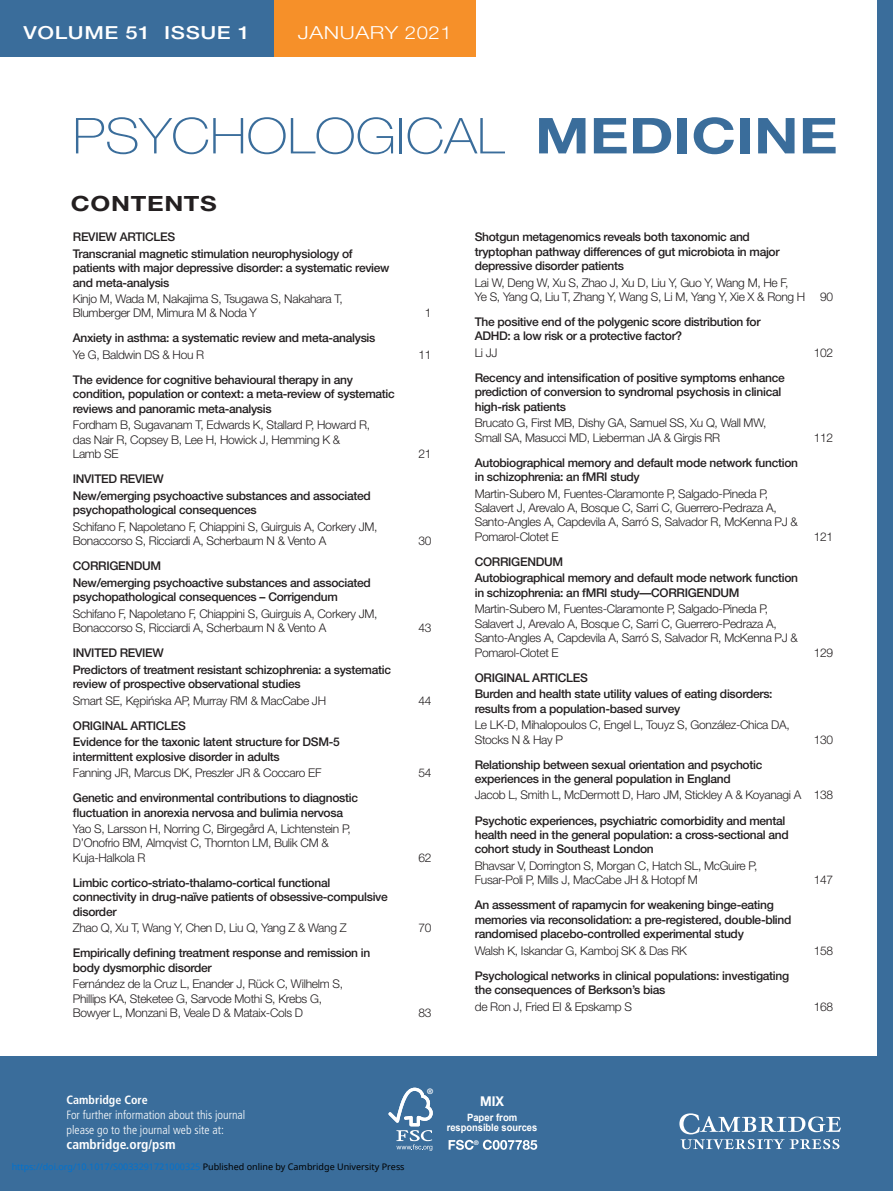
<style>
.page{position:relative;width:893px;height:1191px;background:#fff}
.page>*{position:absolute;margin:0;border:0;box-sizing:border-box;transform-origin:0 0}
.t1{font:100 49.5px "Helvetica Neue";color:#3a6d9b;scale:1.11 1}
.t2{font:700 21px "Helvetica Neue";letter-spacing:.025em;color:#231f20;scale:1.22 1}
.t3{font:500 18px "Helvetica Neue";letter-spacing:.025em;color:#fff;scale:1.22 1}
.t4{font:300 18px "Helvetica Neue";letter-spacing:.025em;color:#fff;scale:1.22 1}
.t5{font:700 condensed 13.5px "Frutiger";color:#fff}
.t6{font:700 13.5px "Helvetica Neue";color:#fff;scale:.95 1}
.t7{font:500 12px/14.4px "Helvetica Neue";letter-spacing:-.025em;color:#231f20}
.t8{font:300 12px/14.4px "Helvetica Neue";letter-spacing:-.025em;color:#231f20}
.t9{font:300 condensed 12px/15px "Frutiger";color:#fff}
.t10{font:700 10.2px "Arial";color:#fff;scale:.91 1}
.t11{font:700 10.05px "Arial";color:#fff;scale:.95 1}
.t12{font:9px "Noto Sans";color:#0172cf}
.t13{font:700 7.65px "Helvetica Neue";color:#fff}
.t14{font:700 6.45px "Helvetica Neue";color:#fff}
.s1{font-weight:700}
.s2{font-weight:300}
.s3{font-weight:500}
.s4{color:#000}
</style>
<div class="page">
<div style="left:0;top:1056px;width:893px;height:135px;background:#3a6d9b"></div>
<svg style="left:679px;top:1113px;width:162px;height:36px"></svg>
<div style="left:0;top:0;width:275px;height:56px;background:#3a6d9b"></div>
<div style="left:274px;top:0;width:202px;height:56px;background:#f69029"></div>
<div style="left:877px;top:0;width:16px;height:1191px;background:#3a6d9b"></div>
<svg style="left:388px;top:1087px;width:45px;height:63px"></svg>
<svg style="left:449px;top:1139px;width:25px;height:10px"></svg>
<svg style="left:483px;top:1139px;width:54px;height:10px"></svg>
<p class="t3" style="left:24px;top:26px;width:187px">VOLUME 51 ISSUE 1</p>
<p class="t4" style="left:298px;top:26px;width:127px">JANUARY 2021</p>
<p class="t1" style="left:72px;top:118px;width:691px">PSYCHOLOGICAL <span class="s1">MEDICINE</span></p>
<p class="t2" style="left:71px;top:196px;width:121px">CONTENTS</p>
<p class="t7" style="left:73px;top:230px;width:281px;line-height:16.5px">REVIEW ARTICLES<br>Transcranial magnetic stimulation neurophysiology of</p>
<p class="t7" style="left:73px;top:262px;width:318px">patients with major depressive disorder: a systematic review and meta-analysis</p>
<p class="t8" style="left:73px;top:293px;width:272px">Kinjo M, Wada M, Nakajima S, Tsugawa S, Nakahara T,<br>Blumberger DM, Mimura M &amp; Noda Y</p>
<p class="t7" style="left:73px;top:331px;width:304px;line-height:16.5px">Anxiety in asthma: a systematic review and meta-analysis<br><span class="s2">Ye G, Baldwin DS &amp; Hou R</span></p>
<p class="t7" style="left:73px;top:374px;width:323px">The evidence for cognitive behavioural therapy in any condition, population or context: a meta-review of systematic reviews and panoramic meta-analysis</p>
<p class="t8" style="left:73px;top:419px;width:299px">Fordham B, Sugavanam T, Edwards K, Stallard P, Howard R, das Nair R, Copsey B, Lee H, Howick J, Hemming K &amp;<br>Lamb SE</p>
<p class="t8" style="left:425px;top:307px;width:8px">1</p>
<p class="t8" style="left:418px;top:349px;width:15px">11</p>
<p class="t8" style="left:418px;top:448px;width:15px">21</p>
<p class="t7" style="left:73px;top:472px;width:300px;line-height:16.5px">INVITED REVIEW<br>New/emerging psychoactive substances and associated</p>
<p class="t8" style="left:73px;top:503px;width:306px;line-height:16.5px"><span class="s3">psychopathological consequences<br></span>Schifano F, Napoletano F, Chiappini S, Guirguis A, Corkery JM,</p>
<p class="t8" style="left:73px;top:535px;width:255px">Bonaccorso S, Ricciardi A, Scherbaum N &amp; Vento A</p>
<p class="t8" style="left:418px;top:535px;width:15px">30</p>
<p class="t7" style="left:73px;top:559px;width:300px;line-height:16.5px">CORRIGENDUM<br>New/emerging psychoactive substances and associated</p>
<p class="t8" style="left:73px;top:589px;width:306px;line-height:16.5px"><span class="s3">psychopathological consequences – Corrigendum<br></span>Schifano F, Napoletano F, Chiappini S, Guirguis A, Corkery JM,</p>
<p class="t8" style="left:73px;top:621px;width:255px">Bonaccorso S, Ricciardi A, Scherbaum N &amp; Vento A</p>
<p class="t8" style="left:418px;top:621px;width:15px">43</p>
<p class="t7" style="left:73px;top:645px;width:320px;line-height:16.5px">INVITED REVIEW<br>Predictors of treatment resistant schizophrenia: a systematic</p>
<p class="t7" style="left:73px;top:676px;width:255px;line-height:16.5px">review of prospective observational studies<br><span class="s2">Smart SE, Ke˛pin´ska AP, Murray RM &amp; MacCabe JH</span></p>
<p class="t8" style="left:418px;top:694px;width:15px">44</p>
<p class="t7" style="left:73px;top:718px;width:268px;line-height:16.5px">ORIGINAL ARTICLES<br>Evidence for the taxonic latent structure for DSM-5</p>
<p class="t8" style="left:73px;top:749px;width:250px;line-height:16.5px"><span class="s3">intermittent explosive disorder in adults<br></span>Fanning JR, Marcus DK, Preszler JR &amp; Coccaro EF</p>
<p class="t7" style="left:73px;top:791px;width:287px">Genetic and environmental contributions to diagnostic fluctuation in anorexia nervosa and bulimia nervosa</p>
<p class="t8" style="left:73px;top:822px;width:279px">Yao S, Larsson H, Norring C, Birgegård A, Lichtenstein P,<br>D’Onofrio BM, Almqvist C, Thornton LM, Bulik CM &amp;<br>Kuja-Halkola R</p>
<p class="t8" style="left:418px;top:766px;width:15px">54</p>
<p class="t8" style="left:418px;top:851px;width:15px">62</p>
<p class="t7" style="left:73px;top:876px;width:316px">Limbic cortico-striato-thalamo-cortical functional connectivity in drug-naïve patients of obsessive-compulsive disorder</p>
<p class="t8" style="left:73px;top:922px;width:275px">Zhao Q, Xu T, Wang Y, Chen D, Liu Q, Yang Z &amp; Wang Z</p>
<p class="t8" style="left:418px;top:922px;width:15px">70</p>
<p class="t7" style="left:73px;top:947px;width:299px">Empirically defining treatment response and remission in body dysmorphic disorder</p>
<p class="t8" style="left:73px;top:978px;width:272px">Fernández de la Cruz L, Enander J, Rück C, Wilhelm S,<br>Phillips KA, Steketee G, Sarvode Mothi S, Krebs G,<br>Bowyer L, Monzani B, Veale D &amp; Mataix-Cols D</p>
<p class="t8" style="left:418px;top:1006px;width:15px">83</p>
<p class="t7" style="left:475px;top:231px;width:306px">Shotgun metagenomics reveals both taxonomic and tryptophan pathway differences of gut microbiota in major depressive disorder patients</p>
<p class="t8" style="left:475px;top:276px;width:360px">Lai W, Deng W, Xu S, Zhao J, Xu D, Liu Y, Guo Y, Wang M, He F,<br>Ye S, Yang Q, Liu T, Zhang Y, Wang S, Li M, Yang Y, Xie X &amp; Rong H 90</p>
<p class="t7" style="left:475px;top:316px;width:287px">The positive end of the polygenic score distribution for<br>ADHD: a low risk or a protective factor?</p>
<p class="t8" style="left:475px;top:346px;width:24px">Li JJ</p>
<p class="t8" style="left:814px;top:346px;width:21px">102</p>
<p class="t7" style="left:475px;top:371px;width:311px">Recency and intensification of positive symptoms enhance prediction of conversion to syndromal psychosis in clinical high-risk patients</p>
<p class="t8" style="left:475px;top:417px;width:293px">Brucato G, First MB, Dishy GA, Samuel SS, Xu Q, Wall MW,<br>Small SA, Masucci MD, Lieberman JA &amp; Girgis RR</p>
<p class="t8" style="left:814px;top:431px;width:21px">112</p>
<p class="t7" style="left:475px;top:456px;width:325px">Autobiographical memory and default mode network function in schizophrenia: an fMRI study</p>
<p class="t8" style="left:475px;top:487px;width:325px">Martin-Subero M, Fuentes-Claramonte P, Salgado-Pineda P, Salavert J, Arevalo A, Bosque C, Sarri C, Guerrero-Pedraza A, Santo-Angles A, Capdevila A, Sarró S, Salvador R, McKenna PJ &amp; Pomarol-Clotet E</p>
<p class="t7" style="left:475px;top:554px;width:325px;line-height:16.5px">CORRIGENDUM<br>Autobiographical memory and default mode network function</p>
<p class="t8" style="left:475px;top:585px;width:295px;line-height:16.5px"><span class="s3">in schizophrenia: an fMRI study—CORRIGENDUM<br></span>Martin-Subero M, Fuentes-Claramonte P, Salgado-Pineda P,</p>
<p class="t8" style="left:475px;top:617px;width:325px">Salavert J, Arevalo A, Bosque C, Sarri C, Guerrero-Pedraza A,<br>Santo-Angles A, Capdevila A, Sarró S, Salvador R, McKenna PJ &amp;<br>Pomarol-Clotet E</p>
<p class="t8" style="left:814px;top:530px;width:21px">121</p>
<p class="t8" style="left:814px;top:646px;width:21px">129</p>
<p class="t7" style="left:475px;top:670px;width:299px;line-height:16.5px">ORIGINAL ARTICLES<br>Burden and health state utility values of eating disorders:</p>
<p class="t8" style="left:475px;top:701px;width:316px;line-height:16.5px"><span class="s3">results from a population-based survey<br></span>Le LK-D, Mihalopoulos C, Engel L, Touyz S, González-Chica DA,</p>
<p class="t8" style="left:475px;top:733px;width:90px">Stocks N &amp; Hay P</p>
<p class="t8" style="left:814px;top:733px;width:21px">130</p>
<p class="t7" style="left:475px;top:758px;width:289px">Relationship between sexual orientation and psychotic experiences in the general population in England</p>
<p class="t8" style="left:475px;top:784px;width:360px;line-height:25px">Jacob L, Smith L, McDermott D, Haro JM, Stickley A &amp; Koyanagi A 138<br><span class="s3">Psychotic experiences, psychiatric comorbidity and mental</span></p>
<p class="t7" style="left:475px;top:828px;width:316px">health need in the general population: a cross-sectional and cohort study in Southeast London</p>
<p class="t8" style="left:475px;top:859px;width:284px">Bhavsar V, Dorrington S, Morgan C, Hatch SL, McGuire P,<br>Fusar-Poli P, Mills J, MacCabe JH &amp; Hotopf M</p>
<p class="t8" style="left:814px;top:874px;width:21px">147</p>
<p class="t7" style="left:475px;top:899px;width:318px">An assessment of rapamycin for weakening binge-eating memories via reconsolidation: a pre-registered, double-blind randomised placebo-controlled experimental study</p>
<p class="t8" style="left:475px;top:944px;width:214px">Walsh K, Iskandar G, Kamboj SK &amp; Das RK</p>
<p class="t8" style="left:814px;top:944px;width:21px">158</p>
<p class="t7" style="left:475px;top:969px;width:316px">Psychological networks in clinical populations: investigating the consequences of Berkson’s bias</p>
<p class="t8" style="left:475px;top:1000px;width:159px">de Ron J, Fried EI &amp; Epskamp S</p>
<p class="t8" style="left:814px;top:1000px;width:21px">168</p>
<p class="t9" style="left:67px;top:1093px;width:180px"><span class="s1">Cambridge Core<br></span>For further information about this journal please go to the journal web site at:</p>
<p class="t5" style="left:67px;top:1139px;width:110px">cambridge.org/psm</p>
<p class="t12" style="left:12px;top:1160px;width:394px">https://doi.org/10.1017/S0033291721000325 <span class="s4">Published online by Cambridge University Press</span></p>
<p class="t13" style="left:427px;top:1088px;width:8px">®</p>
<p class="t6" style="left:480px;top:1096px;width:27px">MIX</p>
<p class="t11" style="left:467px;top:1111px;width:54px">Paper from</p>
<p class="t10" style="left:447px;top:1121px;width:101px">responsible sources</p>
<p class="t14" style="left:474px;top:1140px;width:7px">®</p>
</div>
